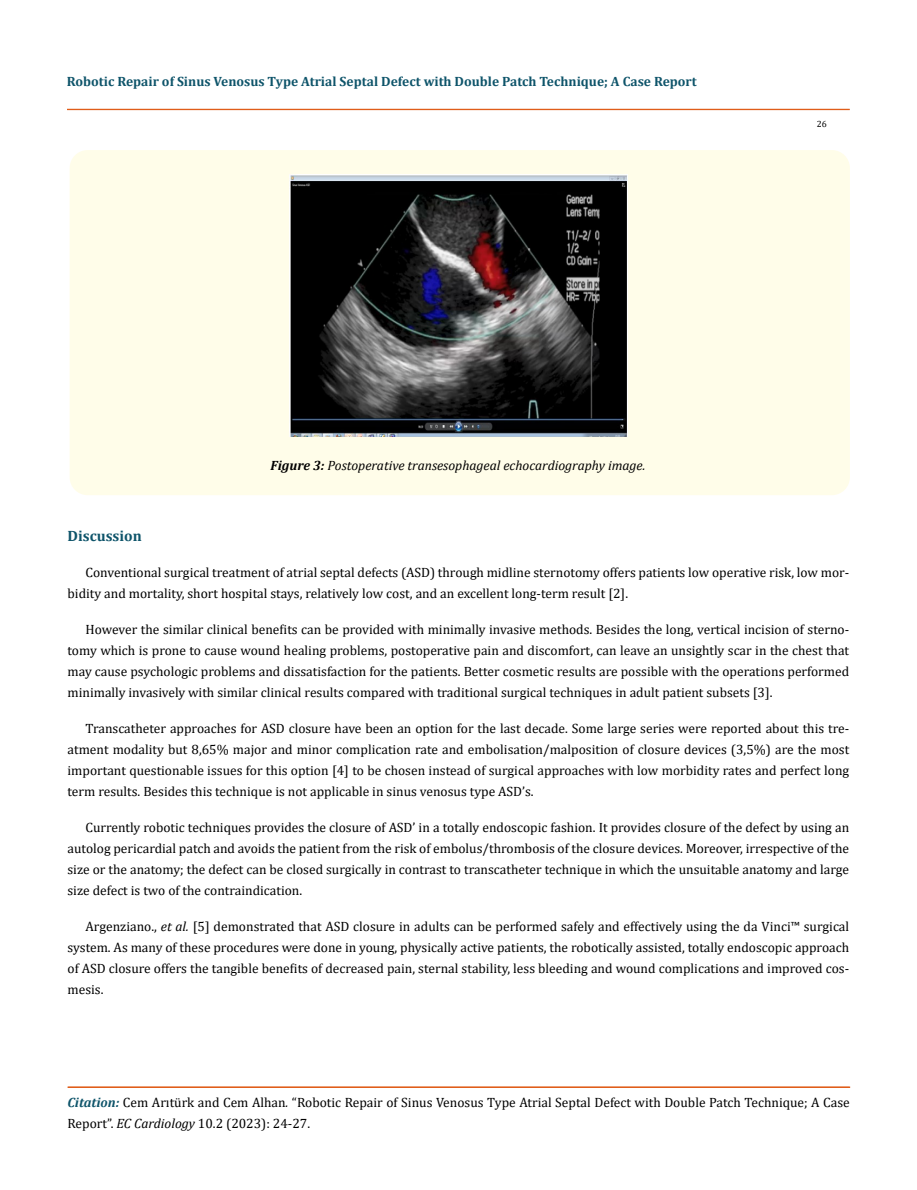
<style>
.page{position:relative;width:917px;height:1190px;background:#fff}
.page>*{position:absolute;margin:0;border:0;box-sizing:border-box;transform-origin:0 0}
.t1{font:700 15px "Cambria";color:#0e546a}
.t2{font:13.5px/21px "Cambria";color:#000;text-align:justify}
.t3{font:700 13.5px "Cambria";color:#0e546a}
.t4{font:italic 13.5px "Cambria";color:#000}
.t5{font:9px "Cambria";color:#000}
.s1{font-weight:700}
.s2{font-style:italic}
.s3{font-weight:700;font-style:italic;color:#0e546a}
</style>
<div class="page">
<div style="left:67px;top:109px;width:782px;height:1px;border:1px solid #e05d1a"></div>
<hr style="left:68px;top:1087px;width:781px;height:1px;background:#e05d1a">
<div style="left:70px;top:150px;width:779px;height:345px;background:#fffde9;border-radius:18px"></div>
<img style="left:289px;top:174px;width:338px;height:263px">
<p class="t3" style="left:67px;top:72px;width:631px">Robotic Repair of Sinus Venosus Type Atrial Septal Defect with Double Patch Technique; A Case Report</p>
<p class="t5" style="left:816px;top:118px;width:11px">26</p>
<p class="t4" style="left:270px;top:455px;width:376px"><span class="s1">Figure 3:</span> Postoperative transesophageal echocardiography image.</p>
<p class="t1" style="left:68px;top:525px;width:76px">Discussion</p>
<p class="t2" style="left:67px;top:561px;width:783px;text-indent:18px">Conventional surgical treatment of atrial septal defects (ASD) through midline sternotomy offers patients low operative risk, low mor&shy;bidity and mortality, short hospital stays, relatively low cost, and an excellent long-term result [2].</p>
<p class="t2" style="left:67px;top:618px;width:783px;text-indent:18px">However the similar clinical benefits can be provided with minimally invasive methods. Besides the long, vertical incision of sterno&shy;tomy which is prone to cause wound healing problems, postoperative pain and discomfort, can leave an unsightly scar in the chest that may cause psychologic problems and dissatisfaction for the patients. Better cosmetic results are possible with the operations performed minimally invasively with similar clinical results compared with traditional surgical techniques in adult patient subsets [3].</p>
<p class="t2" style="left:67px;top:717px;width:783px;text-indent:18px">Transcatheter approaches for ASD closure have been an option for the last decade. Some large series were reported about this tre&shy;atment modality but 8,65% major and minor complication rate and embolisation/malposition of closure devices (3,5%) are the most important questionable issues for this option [4] to be chosen instead of surgical approaches with low morbidity rates and perfect long term results. Besides this technique is not applicable in sinus venosus type ASD’s.</p>
<p class="t2" style="left:67px;top:816px;width:783px;text-indent:18px">Currently robotic techniques provides the closure of ASD’ in a totally endoscopic fashion. It provides closure of the defect by using an autolog pericardial patch and avoids the patient from the risk of embolus/thrombosis of the closure devices. Moreover, irrespective of the size or the anatomy; the defect can be closed surgically in contrast to transcatheter technique in which the unsuitable anatomy and large size defect is two of the contraindication.</p>
<p class="t2" style="left:67px;top:915px;width:783px;text-indent:18px">Argenziano., <span class="s2">et al.</span> [5] demonstrated that ASD closure in adults can be performed safely and effectively using the da Vinci™ surgical system. As many of these procedures were done in young, physically active patients, the robotically assisted, totally endoscopic approach of ASD closure offers the tangible benefits of decreased pain, sternal stability, less bleeding and wound complications and improved cos&shy;mesis.</p>
<p class="t2" style="left:67px;top:1092px;width:783px"><span class="s3">Citation:</span> Cem Arıtürk and Cem Alhan<span class="s2">.</span> “Robotic Repair of Sinus Venosus Type Atrial Septal Defect with Double Patch Technique; A Case<br>Report”. <span class="s2">EC Cardiology</span> 10.2 (2023): 24-27.</p>
</div>
